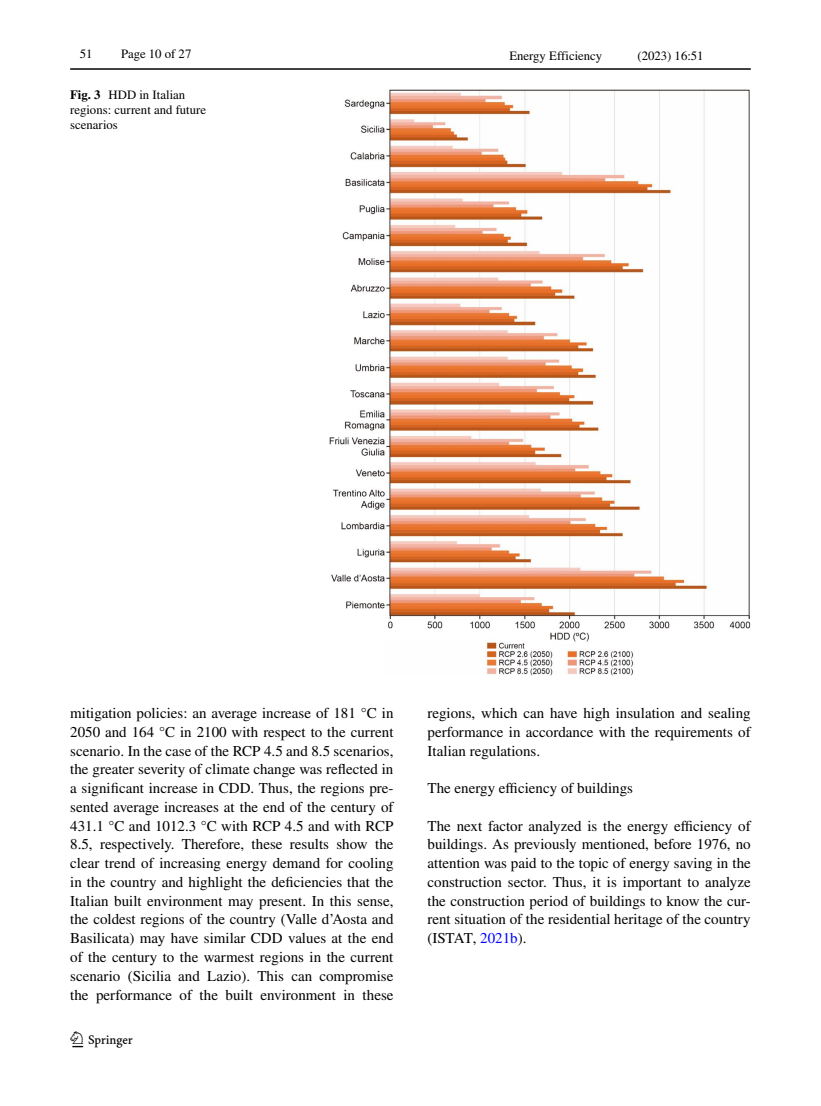
<style>
.page{position:relative;width:821px;height:1106px;background:#fff}
.page>*{position:absolute;margin:0;border:0;box-sizing:border-box;transform-origin:0 0}
.t1{font:22.5px "Springnew Regular 2";color:#000}
.t2{font:15px/18.8px "STIX";color:#000;text-align:justify}
.t3{font:12.75px/15px "STIX";color:#000}
.s1{font-weight:700}
.s2{color:#00f}
</style>
<div class="page">
<hr style="left:70px;top:68px;width:680px;height:2px;background:#000">
<img style="left:329px;top:89px;width:421px;height:586px">
<p class="t3" style="left:80px;top:47px;width:14px">51</p>
<p class="t3" style="left:121px;top:47px;width:72px">Page 10 of 27</p>
<p class="t3" style="left:70px;top:88px;width:137px"><span class="s1">Fig. 3</span> HDD in Italian regions: current and future scenarios</p>
<p class="t3" style="left:509px;top:49px;width:94px">Energy Efficiency</p>
<p class="t3" style="left:637px;top:49px;width:68px">(2023) 16:51</p>
<p class="t2" style="left:70px;top:704px;width:325px">mitigation policies: an average increase of 181 °C in 2050 and 164 °C in 2100 with respect to the current scenario. In the case of the RCP 4.5 and 8.5 scenarios, the greater severity of climate change was reflected in a significant increase in CDD. Thus, the regions pre&shy;sented average increases at the end of the century of 431.1 °C and 1012.3 °C with RCP 4.5 and with RCP 8.5, respectively. Therefore, these results show the clear trend of increasing energy demand for cooling in the country and highlight the deficiencies that the Italian built environment may present. In this sense, the coldest regions of the country (Valle d’Aosta and Basilicata) may have similar CDD values at the end of the century to the warmest regions in the current scenario (Sicilia and Lazio). This can compromise the performance of the built environment in these</p>
<p class="t2" style="left:427px;top:704px;width:325px">regions, which can have high insulation and sealing performance in accordance with the requirements of Italian regulations.</p>
<p class="t2" style="left:427px;top:779px;width:207px">The energy efficiency of buildings</p>
<p class="t2" style="left:427px;top:817px;width:325px">The next factor analyzed is the energy efficiency of buildings. As previously mentioned, before 1976, no attention was paid to the topic of energy saving in the construction sector. Thus, it is important to analyze the construction period of buildings to know the cur&shy;rent situation of the residential heritage of the country (ISTAT, <span class="s2">2021b</span>).</p>
<h1 class="t1" style="left:72px;top:1031px;width:62px">1 3</h1>
</div>
